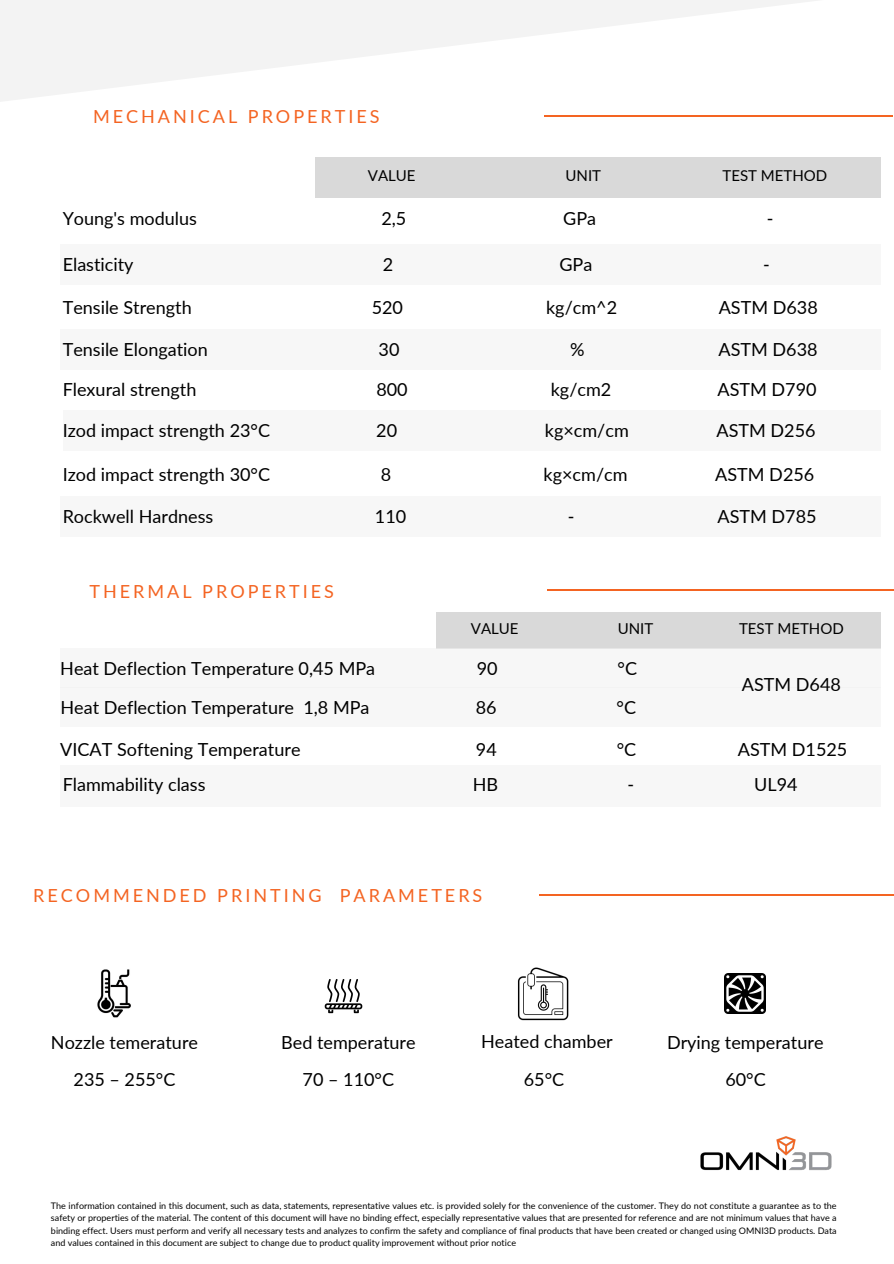
<style>
.page{position:relative;width:894px;height:1264px;background:#fff}
.page>*{position:absolute;margin:0;border:0;box-sizing:border-box;transform-origin:0 0}
.t1{font:18px "Lato";color:#000}
.t2{font:18px "Lato";letter-spacing:.165em;color:#f46422}
.t3{font:15px "Lato";color:#000}
.t4{font:9px/12.5px "Lato";color:#000;text-align:justify}
</style>
<div class="page">
<svg style="left:0;top:0;width:817px;height:102px;fill:#f4f4f4"></svg>
<div style="left:60px;top:765px;width:820px;height:41px;background:#f1f1f1"></div>
<img style="left:700px;top:1136px;width:132px;height:35px">
<div style="left:60px;top:687px;width:820px;height:40px;background:#f1f1f1"></div>
<div style="left:60px;top:648px;width:820px;height:40px;background:#f1f1f1"></div>
<div style="left:60px;top:245px;width:820px;height:40px;background:#f1f1f1"></div>
<div style="left:60px;top:329px;width:820px;height:40px;background:#f1f1f1"></div>
<div style="left:63px;top:410px;width:817px;height:40px;background:#f1f1f1"></div>
<div style="left:60px;top:496px;width:820px;height:40px;background:#f1f1f1"></div>
<img style="left:324px;top:979px;width:39px;height:34px">
<img style="left:97px;top:969px;width:34px;height:49px">
<hr style="left:539px;top:894px;width:354px;height:1px;background:#f46422">
<img style="left:724px;top:973px;width:41px;height:40px">
<hr style="left:544px;top:115px;width:347px;height:1px;background:#f46422">
<hr style="left:547px;top:589px;width:346px;height:2px;background:#f46422">
<img style="left:517px;top:967px;width:52px;height:54px">
<img style="left:530px;top:984px;width:26px;height:26px">
<h1 class="t2" style="left:93px;top:105px;width:288px">MECHANICAL PROPERTIES</h1>
<h2 class="t3" style="left:368px;top:166px;width:49px">VALUE</h2>
<h2 class="t3" style="left:565px;top:166px;width:37px">UNIT</h2>
<h2 class="t3" style="left:722px;top:166px;width:106px">TEST METHOD</h2>
<h1 class="t1" style="left:63px;top:208px;width:136px">Young's modulus</h1>
<h1 class="t1" style="left:381px;top:208px;width:26px">2,5</h1>
<h1 class="t1" style="left:563px;top:208px;width:34px">GPa</h1>
<h1 class="t1" style="left:766px;top:208px;width:8px">-</h1>
<h1 class="t1" style="left:63px;top:253px;width:72px">Elasticity</h1>
<h1 class="t1" style="left:383px;top:253px;width:12px">2</h1>
<h1 class="t1" style="left:559px;top:253px;width:34px">GPa</h1>
<h1 class="t1" style="left:763px;top:253px;width:8px">-</h1>
<h1 class="t1" style="left:63px;top:296px;width:130px">Tensile Strength</h1>
<h1 class="t1" style="left:371px;top:296px;width:33px">520</h1>
<h1 class="t1" style="left:546px;top:296px;width:72px">kg/cm^2</h1>
<h1 class="t1" style="left:718px;top:296px;width:100px">ASTM D638</h1>
<h1 class="t1" style="left:63px;top:338px;width:146px">Tensile Elongation</h1>
<h1 class="t1" style="left:378px;top:338px;width:22px">30</h1>
<h1 class="t1" style="left:570px;top:338px;width:16px">%</h1>
<h1 class="t1" style="left:718px;top:338px;width:100px">ASTM D638</h1>
<h1 class="t1" style="left:63px;top:378px;width:135px">Flexural strength</h1>
<h1 class="t1" style="left:376px;top:378px;width:33px">800</h1>
<h1 class="t1" style="left:550px;top:378px;width:62px">kg/cm2</h1>
<h1 class="t1" style="left:717px;top:378px;width:100px">ASTM D790</h1>
<h1 class="t1" style="left:63px;top:419px;width:209px">Izod impact strength 23°C</h1>
<h1 class="t1" style="left:376px;top:419px;width:22px">20</h1>
<h1 class="t1" style="left:544px;top:419px;width:85px">kg×cm/cm</h1>
<h1 class="t1" style="left:716px;top:419px;width:100px">ASTM D256</h1>
<h1 class="t1" style="left:63px;top:463px;width:209px">Izod impact strength 30°C</h1>
<h1 class="t1" style="left:381px;top:463px;width:12px">8</h1>
<h1 class="t1" style="left:543px;top:463px;width:85px">kg×cm/cm</h1>
<h1 class="t1" style="left:715px;top:463px;width:100px">ASTM D256</h1>
<h1 class="t1" style="left:63px;top:504px;width:152px">Rockwell Hardness</h1>
<h1 class="t1" style="left:375px;top:504px;width:33px">110</h1>
<h1 class="t1" style="left:567px;top:504px;width:8px">-</h1>
<h1 class="t1" style="left:717px;top:504px;width:100px">ASTM D785</h1>
<h1 class="t2" style="left:89px;top:580px;width:246px">THERMAL PROPERTIES</h1>
<h2 class="t3" style="left:471px;top:619px;width:49px">VALUE</h2>
<h2 class="t3" style="left:617px;top:619px;width:37px">UNIT</h2>
<h2 class="t3" style="left:738px;top:619px;width:106px">TEST METHOD</h2>
<h1 class="t1" style="left:60px;top:657px;width:316px">Heat Deflection Temperature 0,45 MPa</h1>
<h1 class="t1" style="left:476px;top:657px;width:22px">90</h1>
<h1 class="t1" style="left:617px;top:657px;width:21px">°C</h1>
<h1 class="t1" style="left:60px;top:696px;width:310px">Heat Deflection Temperature 1,8 MPa</h1>
<h1 class="t1" style="left:475px;top:696px;width:22px">86</h1>
<h1 class="t1" style="left:616px;top:696px;width:21px">°C</h1>
<h1 class="t1" style="left:741px;top:672px;width:100px">ASTM D648</h1>
<h1 class="t1" style="left:60px;top:738px;width:242px">VICAT Softening Temperature</h1>
<h1 class="t1" style="left:476px;top:738px;width:22px">94</h1>
<h1 class="t1" style="left:616px;top:738px;width:21px">°C</h1>
<h1 class="t1" style="left:737px;top:738px;width:111px">ASTM D1525</h1>
<h1 class="t1" style="left:63px;top:773px;width:144px">Flammability class</h1>
<h1 class="t1" style="left:472px;top:773px;width:27px">HB</h1>
<h1 class="t1" style="left:627px;top:773px;width:8px">-</h1>
<h1 class="t1" style="left:754px;top:773px;width:45px">UL94</h1>
<h1 class="t2" style="left:33px;top:884px;width:450px">RECOMMENDED PRINTING PARAMETERS</h1>
<h1 class="t1" style="left:51px;top:1031px;width:149px">Nozzle temerature</h1>
<h1 class="t1" style="left:281px;top:1031px;width:136px">Bed temperature</h1>
<h1 class="t1" style="left:481px;top:1029px;width:133px">Heated chamber</h1>
<h1 class="t1" style="left:666px;top:1031px;width:158px">Drying temperature</h1>
<h1 class="t1" style="left:523px;top:1068px;width:42px">65°C</h1>
<h1 class="t1" style="left:73px;top:1068px;width:103px">235 – 255°C</h1>
<h1 class="t1" style="left:302px;top:1068px;width:93px">70 – 110°C</h1>
<h1 class="t1" style="left:725px;top:1068px;width:42px">60°C</h1>
<p class="t4" style="left:51px;top:1199px;width:787px">The information contained in this document, such as data, statements, representative values etc. is provided solely for the convenience of the customer. They do not constitute a guarantee as to the safety or properties of the material. The content of this document will have no binding effect, especially representative values that are presented for reference and are not minimum values that have a binding effect. Users must perform and verify all necessary tests and analyzes to confirm the safety and compliance of final products that have been created or changed using OMNI3D products. Data and values contained in this document are subject to change due to product quality improvement without prior notice</p>
</div>
